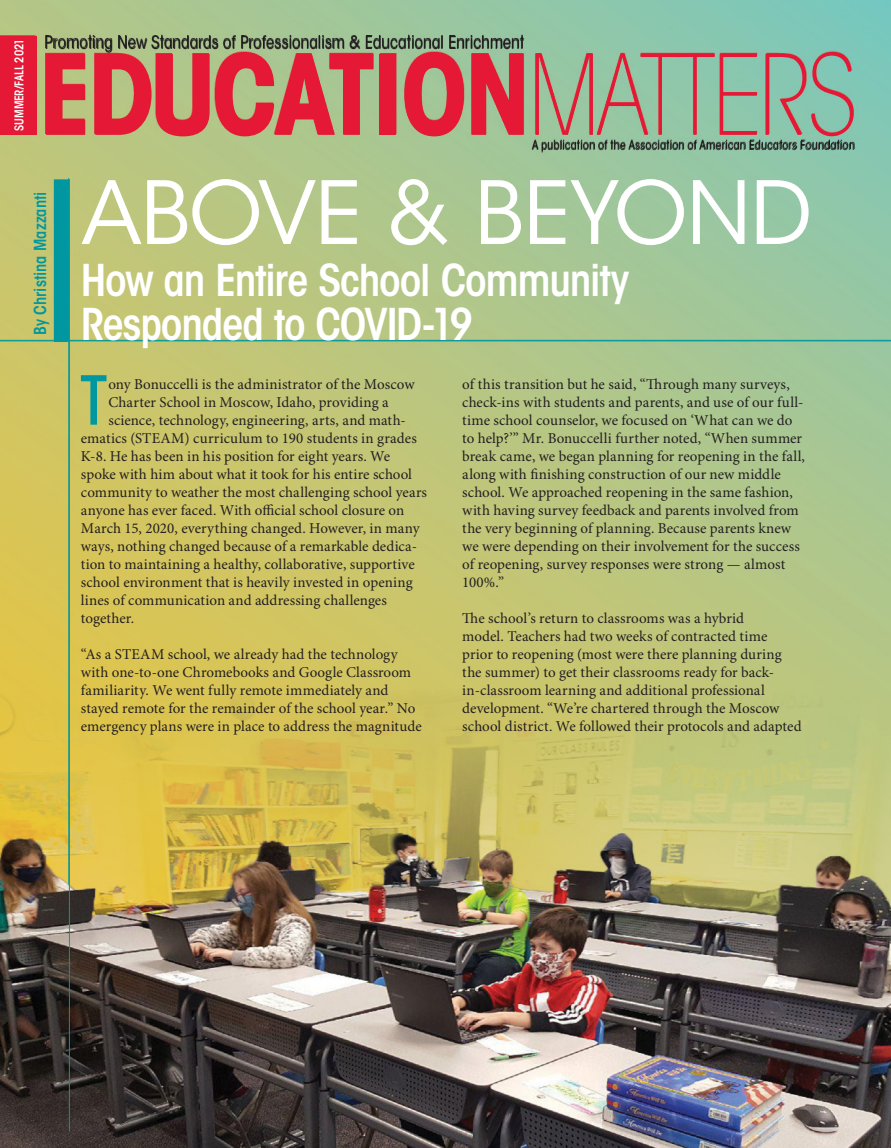
<style>
.page{position:relative;width:891px;height:1148px;background:#fff}
.page>*{position:absolute;margin:0;border:0;box-sizing:border-box;transform-origin:0 0}
.t1{font:700 condensed 109.05px "ITC Avant Garde Std";letter-spacing:-.04em;color:#e51836}
.Headline{font:86.25px "ITC Avant Garde Std";letter-spacing:-.015em;color:#fff}
.Drop_Cap{font:500 condensed 66.9px "ITC Avant Garde Std";color:#0097a0}
.Headline-2{font:600 condensed 43.5px/44.2px "ITC Avant Garde Std";letter-spacing:-.03em;color:#fff}
.Tagline_-_bottom{font:condensed 17.55px "ITC Avant Garde Std";letter-spacing:-.005em;color:#231f20}
.Author_s_Name{font:600 condensed 16.5px "ITC Avant Garde Std";color:#0097a0}
.Body_Text{font:15px/18px "Minion Pro";letter-spacing:.005em;color:#231f20}
.Drop_Cap-2{font:15px "Minion Pro";letter-spacing:.005em;color:#231f20}
.Tagline_-_bottom-2{font:condensed 12.3px "ITC Avant Garde Std";letter-spacing:.01em;color:#231f20}
.Tagline_-_bottom-3{font:600 condensed 12px "ITC Avant Garde Std";letter-spacing:-.01em;color:#fff;scale:.96 1}
.s1{font-weight:200}
</style>
<div class="page">
<img style="left:0;top:0;width:891px;height:1148px">
<hr style="left:69px;top:179px;width:1px;height:952px;background:#0097a0">
<div style="left:55px;top:180px;width:14px;height:161px;background:#0097a0"></div>
<hr style="left:0;top:340px;width:891px;height:1px;background:#0097a0">
<div style="left:0;top:36px;width:36px;height:99px;background:#e51836"></div>
<p class="Tagline_-_bottom-3" style="left:12px;top:131px;width:97px;rotate:-90deg">SUMMER/FALL 2021</p>
<p class="Tagline_-_bottom" style="left:45px;top:32px;width:481px">Promoting New Standards of Professionalism &amp; Educational Enrichment</p>
<p class="t1" style="left:38px;top:26px;width:820px">EDUCATION<span class="s1">MATTERS</span></p>
<p class="Tagline_-_bottom-2" style="left:532px;top:138px;width:324px">A publication of the Association of American Educators Foundation</p>
<p class="Author_s_Name" style="left:30px;top:335px;width:145px;rotate:-90deg">By Christina Mazzanti</p>
<p class="Headline" style="left:81px;top:160px;width:733px">ABOVE &amp; BEYOND</p>
<p class="Headline-2" style="left:81px;top:257px;width:550px">How an Entire School Community<br>Responded to COVID-19</p>
<p class="Drop_Cap" style="left:80px;top:359px;width:30px">T</p>
<p class="Drop_Cap-2" style="left:108px;top:375px;width:308px">ony Bonuccelli is the administrator of the Moscow</p>
<p class="Drop_Cap-2" style="left:108px;top:393px;width:282px">Charter School in Moscow, Idaho, providing a</p>
<p class="Drop_Cap-2" style="left:108px;top:411px;width:299px">science, technology, engineering, arts, and math-</p>
<p class="Drop_Cap-2" style="left:81px;top:429px;width:338px">ematics (STEAM) curriculum to 190 students in grades</p>
<p class="Drop_Cap-2" style="left:81px;top:447px;width:311px">K-8. He has been in his position for eight years. We</p>
<p class="Drop_Cap-2" style="left:81px;top:465px;width:333px">spoke with him about what it took for his entire school</p>
<p class="Drop_Cap-2" style="left:81px;top:483px;width:348px">community to weather the most challenging school years</p>
<p class="Drop_Cap-2" style="left:81px;top:501px;width:325px">anyone has ever faced. With official school closure on</p>
<p class="Drop_Cap-2" style="left:81px;top:519px;width:340px">March 15, 2020, everything changed. However, in many</p>
<p class="Drop_Cap-2" style="left:81px;top:537px;width:338px">ways, nothing changed because of a remarkable dedica-</p>
<p class="Drop_Cap-2" style="left:81px;top:555px;width:335px">tion to maintaining a healthy, collaborative, supportive</p>
<p class="Drop_Cap-2" style="left:81px;top:573px;width:333px">school environment that is heavily invested in opening</p>
<p class="Drop_Cap-2" style="left:81px;top:591px;width:308px">lines of communication and addressing challenges</p>
<p class="Drop_Cap-2" style="left:81px;top:609px;width:55px">together.</p>
<p class="Body_Text" style="left:81px;top:645px;width:342px">“As a STEAM school, we already had the technology with one-to-one Chromebooks and Google Classroom familiarity. We went fully remote immediately and stayed remote for the remainder of the school year.” No emergency plans were in place to address the magnitude</p>
<p class="Body_Text" style="left:462px;top:375px;width:344px">of this transition but he said, “Through many surveys, check-ins with students and parents, and use of our full&shy;time school counselor, we focused on ‘What can we do to help?’” Mr. Bonuccelli further noted, “When summer break came, we began planning for reopening in the fall, along with finishing construction of our new middle school. We approached reopening in the same fashion, with having survey feedback and parents involved from the very beginning of planning. Because parents knew we were depending on their involvement for the success of reopening, survey responses were strong — almost 100%.”</p>
<p class="Body_Text" style="left:462px;top:609px;width:341px">The school’s return to classrooms was a hybrid<br>model. Teachers had two weeks of contracted time prior to reopening (most were there planning during the summer) to get their classrooms ready for back&shy;in-classroom learning and additional professional development. “We’re chartered through the Moscow school district. We followed their protocols and adapted</p>
</div>
